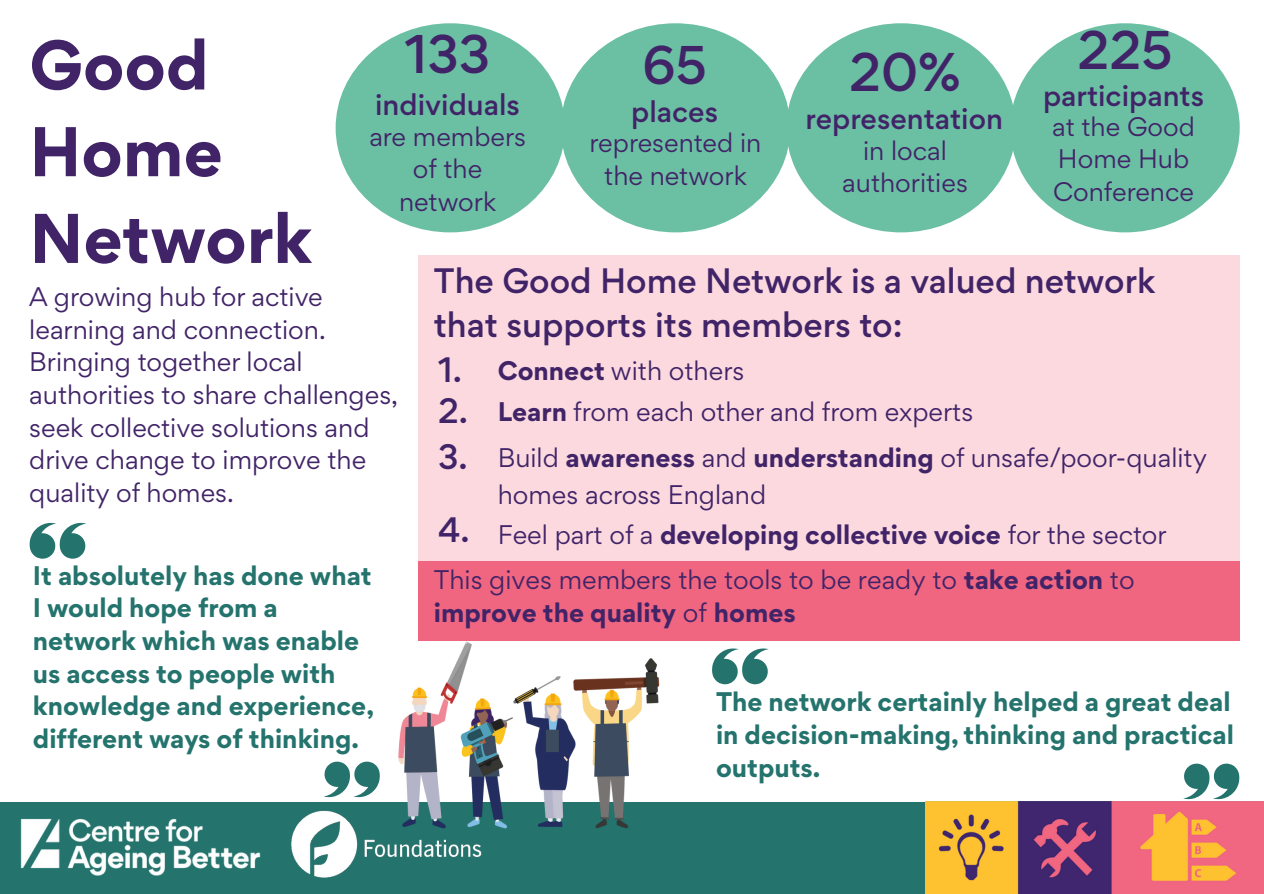
<style>
.page{position:relative;width:1264px;height:894px;background:#fff}
.page>*{position:absolute;margin:0;border:0;box-sizing:border-box;transform-origin:0 0}
.t1{font:700 62.7px/86.7px "Gordita";color:#412468}
.t2{font:500 48.6px "Gordita";color:#412468}
.t3{font:500 31.5px/44px "Gordita";color:#412468}
.t4{font:500 26.7px "Gordita";color:#412468}
.t5{font:24px/32.7px "Gordita";color:#412468}
.t6{font:700 24px/32.7px "Gordita";color:#24736d}
.t7{font:700 24px "Gordita";color:#412468}
.s1{font-weight:700}
.s2{font-weight:400}
</style>
<div class="page">
<svg style="left:324px;top:761px;width:56px;height:36px"></svg>
<div style="left:0;top:801px;width:1263px;height:92px;background:#24736d"></div>
<img style="left:925px;top:801px;width:338px;height:92px">
<img style="left:291px;top:810px;width:191px;height:68px">
<img style="left:0;top:801px;width:281px;height:75px">
<svg style="left:30px;top:522px;width:56px;height:36px"></svg>
<div style="left:418px;top:255px;width:821px;height:324px;background:#fbd9df"></div>
<div style="left:418px;top:561px;width:821px;height:79px;background:#f06680"></div>
<img style="left:397px;top:640px;width:262px;height:188px">
<div style="left:1010px;top:23px;width:229px;height:209px;background:#6bbfa3;border-radius:50%"></div>
<div style="left:786px;top:23px;width:229px;height:209px;background:#6bbfa3;border-radius:50%"></div>
<div style="left:335px;top:23px;width:230px;height:209px;background:#6bbfa3;border-radius:50%"></div>
<div style="left:561px;top:23px;width:229px;height:209px;background:#6bbfa3;border-radius:50%"></div>
<svg style="left:1183px;top:763px;width:56px;height:36px"></svg>
<svg style="left:712px;top:648px;width:56px;height:36px"></svg>
<h4 class="t2" style="left:1077px;top:32px;width:96px">225</h4>
<p class="t4" style="left:1043px;top:86px;width:163px">participants</p>
<h2 class="t5" style="left:1052px;top:113px;width:144px">at the Good<br>Home Hub<br>Conference</h2>
<p class="t2" style="left:405px;top:36px;width:87px">133</p>
<h5 class="t4" style="left:375px;top:95px;width:146px">individuals</h5>
<p class="t5" style="left:369px;top:123px;width:158px;text-align:center">are members of the network</p>
<h3 class="t1" style="left:29px;top:30px;width:284px">Good<br>Home<br>Network</h3>
<h3 class="t5" style="left:29px;top:283px;width:370px">A growing hub for active learning and connection.<br>Bringing together local authorities to share challenges, seek collective solutions and drive change to improve the quality of homes.</h3>
<p class="t2" style="left:642px;top:47px;width:66px">65</p>
<h5 class="t4" style="left:631px;top:101px;width:88px">places</h5>
<p class="t5" style="left:589px;top:130px;width:173px;text-align:center">represented in the network</p>
<h2 class="t2" style="left:849px;top:54px;width:113px">20%</h2>
<p class="t4" style="left:805px;top:109px;width:199px">representation</p>
<h4 class="t5" style="left:842px;top:137px;width:127px;text-align:center">in local authorities</h4>
<h4 class="t3" style="left:434px;top:263px;width:723px">The Good Home Network is a valued network that supports its members to:</h4>
<h3 class="t3" style="left:438px;top:352px;width:25px">1.</h3>
<h3 class="t5" style="left:497px;top:357px;width:248px"><span class="s1">Connect</span> with others</h3>
<p class="t3" style="left:438px;top:393px;width:31px">2.</p>
<p class="t3" style="left:438px;top:438px;width:31px">3.</p>
<p class="t5" style="left:497px;top:398px;width:477px"><span class="s1">Learn</span> from each other and from experts</p>
<p class="t5" style="left:497px;top:442px;width:710px;line-height:37.2px">Build <span class="s1">awareness</span> and <span class="s1">understanding</span> of unsafe/poor-quality homes across England</p>
<h1 class="t6" style="left:33px;top:562px;width:343px">It absolutely has done what<br>I would hope from a network which was enable us access to people with knowledge and experience, different ways of thinking.</h1>
<p class="t3" style="left:438px;top:511px;width:33px">4.</p>
<p class="t7" style="left:497px;top:526px;width:670px"><span class="s2">Feel part of a</span> developing collective voice <span class="s2">for the sector</span></p>
<h3 class="t5" style="left:434px;top:566px;width:702px">This gives members the tools to be ready to <span class="s1">take action</span> to <span class="s1">improve the quality</span> of <span class="s1">homes</span></h3>
<p class="t6" style="left:716px;top:688px;width:519px">The network certainly helped a great deal in decision-making, thinking and practical outputs.</p>
</div>
